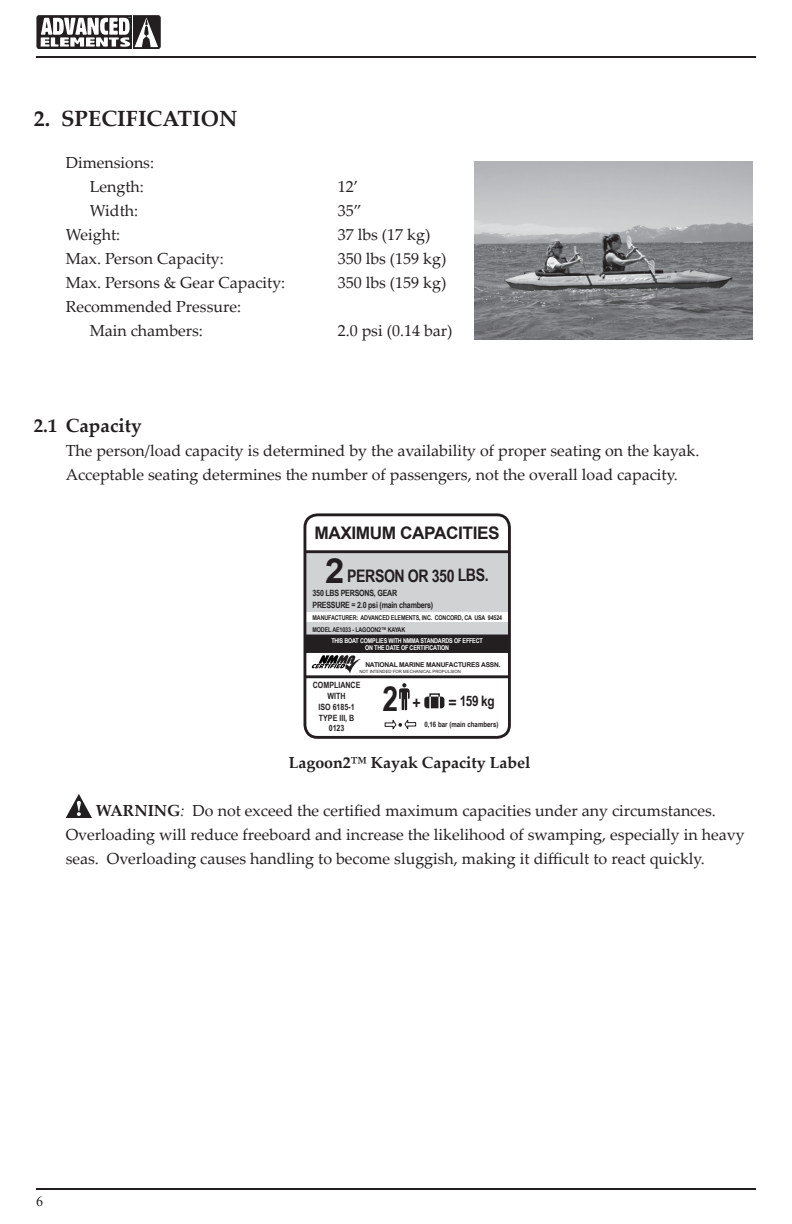
<style>
.page{position:relative;width:792px;height:1224px;background:#fff}
.page>*{position:absolute;margin:0;border:0;box-sizing:border-box;transform-origin:0 0}
.t1{font:700 34.6px "Arial Narrow";color:#231f20}
.t2{font:700 22px "Palatino Linotype";color:#231f20}
.Header2{font:700 19px "Palatino Linotype";color:#231f20}
.t3{font:700 17.2px "Arial";letter-spacing:-.025em;color:#231f20}
.t4{font:700 17.2px "Arial Narrow";letter-spacing:-.025em;color:#231f20}
.Body_Text{font:16px/24px "Palatino Linotype";color:#231f20}
.Body_Text-2{font:700 16px "Palatino Linotype";color:#231f20}
.t5{font:700 14.4px "Arial Narrow";color:#231f20}
.t6{font:14px "Times New Roman";color:#231f20}
.t7{font:700 8.6px/12px "Arial Narrow";letter-spacing:-.025em;color:#231f20}
.t8{font:700 8.6px/10.8px "Arial Narrow";color:#231f20;text-align:center}
.t9{font:700 7.4px "Arial Narrow";color:#231f20}
.t10{font:700 6.6px/12px "Arial Narrow";letter-spacing:-.025em;color:#231f20}
.t11{font:700 6.6px/7.4px "Arial Narrow";letter-spacing:-.025em;color:#fff;text-align:center}
.t12{font:700 6.6px "Arial";letter-spacing:-.025em;color:#231f20}
.t13{font:4.4px "Arial";color:#231f20}
.s1{font-family:"Arial";font-size:34.6px}
.s2{font-size:17.2px}
.s3{font-weight:700}
.s4{font-style:italic}
</style>
<div class="page">
<hr style="left:36px;top:56px;width:720px;height:2px;background:#231f20">
<hr style="left:36px;top:1188px;width:720px;height:2px;background:#231f20">
<div style="left:37px;top:15px;width:124px;height:34px;border:1px solid #231f20;border-radius:2px"></div>
<hr style="left:132px;top:13px;width:1px;height:36px;background:#fff">
<svg style="left:40px;top:17px;width:118px;height:30px"></svg>
<img style="left:474px;top:161px;width:278px;height:179px">
<div style="left:305px;top:552px;width:204px;height:99px;background:#d1d2d4"></div>
<div style="left:304px;top:613px;width:206px;height:9px;background:#fff"></div>
<div style="left:304px;top:635px;width:206px;height:18px;background:#231f20"></div>
<hr style="left:305px;top:675px;width:204px;height:3px;background:#231f20">
<svg style="left:399px;top:683px;width:11px;height:28px"></svg>
<div style="left:424px;top:697px;width:20px;height:11px;border:6px solid #231f20"></div>
<div style="left:429px;top:693px;width:11px;height:13px;border:1px solid #231f20"></div>
<div style="left:429px;top:696px;width:11px;height:16px;border:1px solid #fff"></div>
<hr style="left:305px;top:550px;width:204px;height:3px;background:#231f20">
<svg style="left:385px;top:719px;width:31px;height:10px"></svg>
<svg style="left:311px;top:655px;width:50px;height:19px"></svg>
<div style="left:304px;top:513px;width:207px;height:226px;border:3px solid #231f20;border-radius:12px"></div>
<svg style="left:66px;top:794px;width:26px;height:24px"></svg>
<p class="t2" style="left:34px;top:103px;width:205px">2. SPECIFICATION</p>
<p class="Body_Text" style="left:66px;top:150px;width:90px">Dimensions:</p>
<p class="Body_Text" style="left:90px;top:174px;width:56px">Length:</p>
<p class="Body_Text" style="left:338px;top:174px;width:22px">12’</p>
<p class="Body_Text" style="left:90px;top:198px;width:50px">Width:</p>
<p class="Body_Text" style="left:338px;top:198px;width:25px">35”</p>
<p class="Body_Text" style="left:66px;top:222px;width:56px">Weight:</p>
<p class="Body_Text" style="left:338px;top:222px;width:94px">37 lbs (17 kg)</p>
<p class="Body_Text" style="left:66px;top:246px;width:160px">Max. Person Capacity:</p>
<p class="Body_Text" style="left:338px;top:246px;width:110px">350 lbs (159 kg)</p>
<p class="Body_Text" style="left:66px;top:270px;width:221px">Max. Persons &amp; Gear Capacity:</p>
<p class="Body_Text" style="left:338px;top:270px;width:110px">350 lbs (159 kg)</p>
<p class="Body_Text" style="left:66px;top:294px;width:177px">Recommended Pressure:</p>
<p class="Body_Text" style="left:90px;top:318px;width:115px">Main chambers:</p>
<p class="Body_Text" style="left:338px;top:318px;width:116px">2.0 psi (0.14 bar)</p>
<p class="Header2" style="left:34px;top:412px;width:109px">2.1 Capacity</p>
<p class="Body_Text" style="left:66px;top:438px;width:635px">The person/load capacity is determined by the availability of proper seating on the kayak.<br>Acceptable seating determines the number of passengers, not the overall load capacity.</p>
<p class="t3" style="left:314px;top:522px;width:187px">MAXIMUM CAPACITIES</p>
<p class="t4" style="left:325px;top:562px;width:165px"><span class="s1">2</span> PERSON OR 350 LBS.</p>
<p class="t7" style="left:313px;top:586px;width:122px">350 LBS PERSONS, GEAR<br>PRESSURE = 2.0 psi (main chambers)</p>
<p class="t10" style="left:313px;top:611px;width:191px">MANUFACTURER: ADVANCED ELEMENTS, INC. CONCORD, CA USA 94524<br>MODEL AE1033 - LAGOON2™ KAYAK</p>
<p class="t11" style="left:331px;top:636px;width:153px">THIS BOAT COMPLIES WITH NMMA STANDARDS OF EFFECT<br>ON THE DATE OF CERTIFICATION</p>
<p class="t12" style="left:365px;top:661px;width:137px">NATIONAL MARINE MANUFACTURES ASSN.</p>
<p class="t13" style="left:359px;top:669px;width:103px">NOT INTENDED FOR MECHANICAL PROPULSION</p>
<p class="t8" style="left:313px;top:680px;width:49px">COMPLIANCE<br>WITH<br>ISO 6185-1<br>TYPE III, B<br>0123</p>
<p class="t1" style="left:382px;top:672px;width:40px">2 <span class="s2">+</span></p>
<p class="t5" style="left:448px;top:690px;width:48px"><span class="s2">=</span> 159 kg</p>
<p class="t9" style="left:424px;top:719px;width:76px">0,16 bar (main chambers)</p>
<p class="Body_Text-2" style="left:289px;top:751px;width:243px">Lagoon2™ Kayak Capacity Label</p>
<p class="Body_Text" style="left:66px;top:798px;width:680px;text-indent:30px"><span class="s3">WARNING</span><span class="s4">:</span> Do not exceed the certified maximum capacities under any circumstances.<br>Overloading will reduce freeboard and increase the likelihood of swamping, especially in heavy seas. Overloading causes handling to become sluggish, making it difficult to react quickly.</p>
<p class="t6" style="left:36px;top:1192px;width:8px">6</p>
</div>
